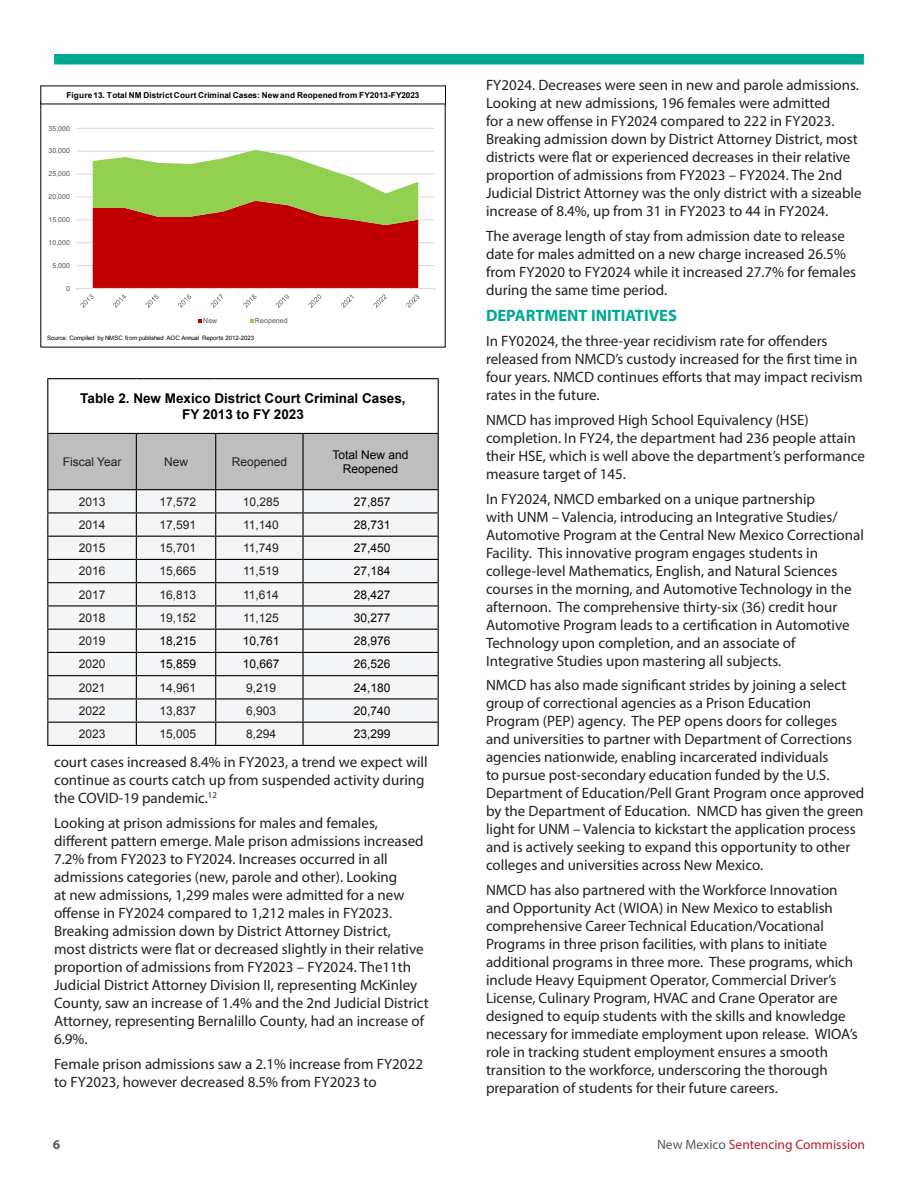
<style>
.page{position:relative;width:918px;height:1188px;background:#fff}
.page>*{position:absolute;margin:0;border:0;box-sizing:border-box;transform-origin:0 0}
.t1{font:700 16.5px "Myriad Pro";color:#00a892}
.t2{font:15px/18px "Myriad Pro";color:#231f20}
.t3{font:700 13.5px "Arial";color:#000}
.t4{font:13.5px "Myriad Pro";color:#be1d2c}
.t5{font:700 13.5px "Myriad Pro";color:#57585a}
.t6{font:12px "Arial";color:#231f20}
.t7{font:12px/14.4px "Arial";color:#000;text-align:center}
.t8{font:700 8.1px "Arial";letter-spacing:.02em;color:#000}
.t9{font:6.9px "Arial";letter-spacing:.01em;color:#595959}
.t10{font:6px "Arial";letter-spacing:-.005em;color:#000}
.s1{color:#57585a}
</style>
<div class="page">
<div style="left:54px;top:54px;width:810px;height:10px;background:#00a892"></div>
<hr style="left:438px;top:379px;width:1px;height:54px;background:#000">
<hr style="left:47px;top:379px;width:1px;height:54px;background:#000">
<hr style="left:47px;top:378px;width:89px;height:1px;background:#000">
<hr style="left:136px;top:378px;width:80px;height:1px;background:#000">
<hr style="left:216px;top:378px;width:87px;height:1px;background:#000">
<hr style="left:303px;top:378px;width:136px;height:1px;background:#000">
<svg style="left:47px;top:433px;width:392px;height:312px"></svg>
<hr style="left:47px;top:745px;width:89px;height:1px;background:#000">
<hr style="left:136px;top:745px;width:80px;height:1px;background:#000">
<hr style="left:216px;top:745px;width:87px;height:1px;background:#000">
<hr style="left:303px;top:745px;width:136px;height:1px;background:#000">
<hr style="left:76px;top:265px;width:359px;height:1px;background:#d9d9d9">
<hr style="left:76px;top:242px;width:359px;height:1px;background:#d9d9d9">
<hr style="left:76px;top:220px;width:359px;height:1px;background:#d9d9d9">
<hr style="left:76px;top:197px;width:359px;height:1px;background:#d9d9d9">
<hr style="left:76px;top:174px;width:359px;height:1px;background:#d9d9d9">
<hr style="left:76px;top:151px;width:359px;height:1px;background:#d9d9d9">
<hr style="left:76px;top:128px;width:359px;height:1px;background:#d9d9d9">
<hr style="left:76px;top:288px;width:359px;height:1px;background:#d9d9d9">
<svg style="left:76px;top:150px;width:344px;height:158px"></svg>
<svg style="left:198px;top:319px;width:4px;height:4px"></svg>
<svg style="left:250px;top:319px;width:3px;height:4px"></svg>
<p class="t8" style="left:66px;top:90px;width:355px">Figure 13. Total NM District Court Criminal Cases: New and Reopened from FY2013-FY2023</p>
<p class="t9" style="left:48px;top:124px;width:23px">35,000</p>
<p class="t9" style="left:48px;top:146px;width:23px">30,000</p>
<p class="t9" style="left:48px;top:169px;width:23px">25,000</p>
<p class="t9" style="left:48px;top:192px;width:23px">20,000</p>
<p class="t9" style="left:48px;top:215px;width:23px">15,000</p>
<p class="t9" style="left:48px;top:238px;width:23px">10,000</p>
<p class="t9" style="left:52px;top:261px;width:19px">5,000</p>
<p class="t9" style="left:66px;top:284px;width:5px">0</p>
<p class="t9" style="left:203px;top:316px;width:16px">New</p>
<p class="t9" style="left:255px;top:316px;width:34px">Reopened</p>
<p class="t10" style="left:47px;top:334px;width:209px">Source: Compiled by NMSC from published AOC Annual Reports 2012-2023</p>
<p class="t3" style="left:80px;top:389px;width:327px">Table 2. New Mexico District Court Criminal Cases,</p>
<p class="t3" style="left:182px;top:405px;width:123px">FY 2013 to FY 2023</p>
<p class="t6" style="left:63px;top:454px;width:60px">Fiscal Year</p>
<p class="t6" style="left:164px;top:454px;width:25px">New</p>
<p class="t6" style="left:232px;top:454px;width:57px">Reopened</p>
<p class="t7" style="left:333px;top:447px;width:78px">Total New and<br>Reopened</p>
<p class="t6" style="left:79px;top:494px;width:28px">2013</p>
<p class="t6" style="left:159px;top:494px;width:38px">17,572</p>
<p class="t6" style="left:243px;top:494px;width:38px">10,285</p>
<p class="t7" style="left:354px;top:494px;width:38px">27,857</p>
<p class="t6" style="left:79px;top:517px;width:28px">2014</p>
<p class="t6" style="left:159px;top:517px;width:38px">17,591</p>
<p class="t6" style="left:243px;top:517px;width:37px">11,140</p>
<p class="t7" style="left:354px;top:518px;width:38px">28,731</p>
<p class="t6" style="left:79px;top:540px;width:28px">2015</p>
<p class="t6" style="left:159px;top:540px;width:38px">15,701</p>
<p class="t6" style="left:243px;top:540px;width:37px">11,749</p>
<p class="t7" style="left:354px;top:541px;width:38px">27,450</p>
<p class="t6" style="left:79px;top:563px;width:28px">2016</p>
<p class="t6" style="left:159px;top:563px;width:38px">15,665</p>
<p class="t6" style="left:243px;top:563px;width:37px">11,519</p>
<p class="t7" style="left:354px;top:564px;width:38px">27,184</p>
<p class="t6" style="left:79px;top:587px;width:28px">2017</p>
<p class="t6" style="left:159px;top:587px;width:38px">16,813</p>
<p class="t6" style="left:243px;top:587px;width:37px">11,614</p>
<p class="t7" style="left:354px;top:587px;width:38px">28,427</p>
<p class="t6" style="left:79px;top:610px;width:28px">2018</p>
<p class="t6" style="left:159px;top:610px;width:38px">19,152</p>
<p class="t6" style="left:243px;top:610px;width:37px">11,125</p>
<p class="t7" style="left:354px;top:611px;width:38px">30,277</p>
<p class="t6" style="left:79px;top:633px;width:28px">2019</p>
<p class="t7" style="left:159px;top:634px;width:38px">18,215</p>
<p class="t7" style="left:243px;top:634px;width:38px">10,761</p>
<p class="t7" style="left:354px;top:634px;width:38px">28,976</p>
<p class="t6" style="left:79px;top:656px;width:28px">2020</p>
<p class="t7" style="left:159px;top:657px;width:38px">15,859</p>
<p class="t7" style="left:243px;top:657px;width:38px">10,667</p>
<p class="t7" style="left:354px;top:657px;width:38px">26,526</p>
<p class="t6" style="left:79px;top:680px;width:28px">2021</p>
<p class="t6" style="left:159px;top:680px;width:38px">14,961</p>
<p class="t6" style="left:246px;top:680px;width:32px">9,219</p>
<p class="t7" style="left:354px;top:680px;width:38px">24,180</p>
<p class="t6" style="left:79px;top:703px;width:28px">2022</p>
<p class="t6" style="left:159px;top:703px;width:38px">13,837</p>
<p class="t6" style="left:246px;top:703px;width:32px">6,903</p>
<p class="t7" style="left:354px;top:704px;width:38px">20,740</p>
<p class="t6" style="left:79px;top:726px;width:28px">2023</p>
<p class="t6" style="left:159px;top:726px;width:38px">15,005</p>
<p class="t6" style="left:246px;top:726px;width:32px">8,294</p>
<p class="t7" style="left:354px;top:727px;width:38px">23,299</p>
<p class="t2" style="left:54px;top:753px;width:375px">court cases increased 8.4% in FY2023, a trend we expect will continue as courts catch up from suspended activity during the COVID-19 pandemic.<sup>12</sup></p>
<p class="t2" style="left:54px;top:814px;width:376px">Looking at prison admissions for males and females, different pattern emerge. Male prison admissions increased 7.2% from FY2023 to FY2024. Increases occurred in all admissions categories (new, parole and other). Looking<br>at new admissions, 1,299 males were admitted for a new offense in FY2024 compared to 1,212 males in FY2023.<br>Breaking admission down by District Attorney District,<br>most districts were flat or decreased slightly in their relative proportion of admissions from FY2023 – FY2024. The11th Judicial District Attorney Division II, representing McKinley County, saw an increase of 1.4% and the 2nd Judicial District Attorney, representing Bernalillo County, had an increase of 6.9%.</p>
<p class="t2" style="left:54px;top:1055px;width:370px">Female prison admissions saw a 2.1% increase from FY2022 to FY2023, however decreased 8.5% from FY2023 to</p>
<p class="t2" style="left:486px;top:76px;width:377px">FY2024. Decreases were seen in new and parole admissions.<br>Looking at new admissions, 196 females were admitted<br>for a new offense in FY2024 compared to 222 in FY2023.<br>Breaking admission down by District Attorney District, most districts were flat or experienced decreases in their relative proportion of admissions from FY2023 – FY2024. The 2nd Judicial District Attorney was the only district with a sizeable increase of 8.4%, up from 31 in FY2023 to 44 in FY2024.</p>
<p class="t2" style="left:486px;top:227px;width:372px">The average length of stay from admission date to release date for males admitted on a new charge increased 26.5% from FY2020 to FY2024 while it increased 27.7% for females during the same time period.</p>
<p class="t1" style="left:486px;top:305px;width:192px">DEPARTMENT INITIATIVES</p>
<p class="t2" style="left:486px;top:332px;width:378px">In FY02024, the three-year recidivism rate for offenders released from NMCD’s custody increased for the first time in four years. NMCD continues efforts that may impact recivism rates in the future.</p>
<p class="t2" style="left:486px;top:411px;width:380px">NMCD has improved High School Equivalency (HSE) completion. In FY24, the department had 236 people attain their HSE, which is well above the department’s performance measure target of 145.</p>
<p class="t2" style="left:486px;top:489px;width:379px">In FY2024, NMCD embarked on a unique partnership<br>with UNM – Valencia, introducing an Integrative Studies/ Automotive Program at the Central New Mexico Correctional Facility. This innovative program engages students in college-level Mathematics, English, and Natural Sciences courses in the morning, and Automotive Technology in the afternoon. The comprehensive thirty-six (36) credit hour Automotive Program leads to a certification in Automotive Technology upon completion, and an associate of Integrative Studies upon mastering all subjects.</p>
<p class="t2" style="left:486px;top:676px;width:380px">NMCD has also made significant strides by joining a select group of correctional agencies as a Prison Education Program (PEP) agency. The PEP opens doors for colleges and universities to partner with Department of Corrections agencies nationwide, enabling incarcerated individuals<br>to pursue post-secondary education funded by the U.S.<br>Department of Education/Pell Grant Program once approved by the Department of Education. NMCD has given the green light for UNM – Valencia to kickstart the application process and is actively seeking to expand this opportunity to other colleges and universities across New Mexico.</p>
<p class="t2" style="left:486px;top:881px;width:373px">NMCD has also partnered with the Workforce Innovation and Opportunity Act (WIOA) in New Mexico to establish comprehensive Career Technical Education/Vocational Programs in three prison facilities, with plans to initiate additional programs in three more. These programs, which include Heavy Equipment Operator, Commercial Driver’s License, Culinary Program, HVAC and Crane Operator are designed to equip students with the skills and knowledge necessary for immediate employment upon release. WIOA’s role in tracking student employment ensures a smooth transition to the workforce, underscoring the thorough preparation of students for their future careers.</p>
<p class="t5" style="left:53px;top:1135px;width:9px">6</p>
<p class="t4" style="left:657px;top:1136px;width:209px"><span class="s1">New Mexico</span> Sentencing Commission</p>
</div>
